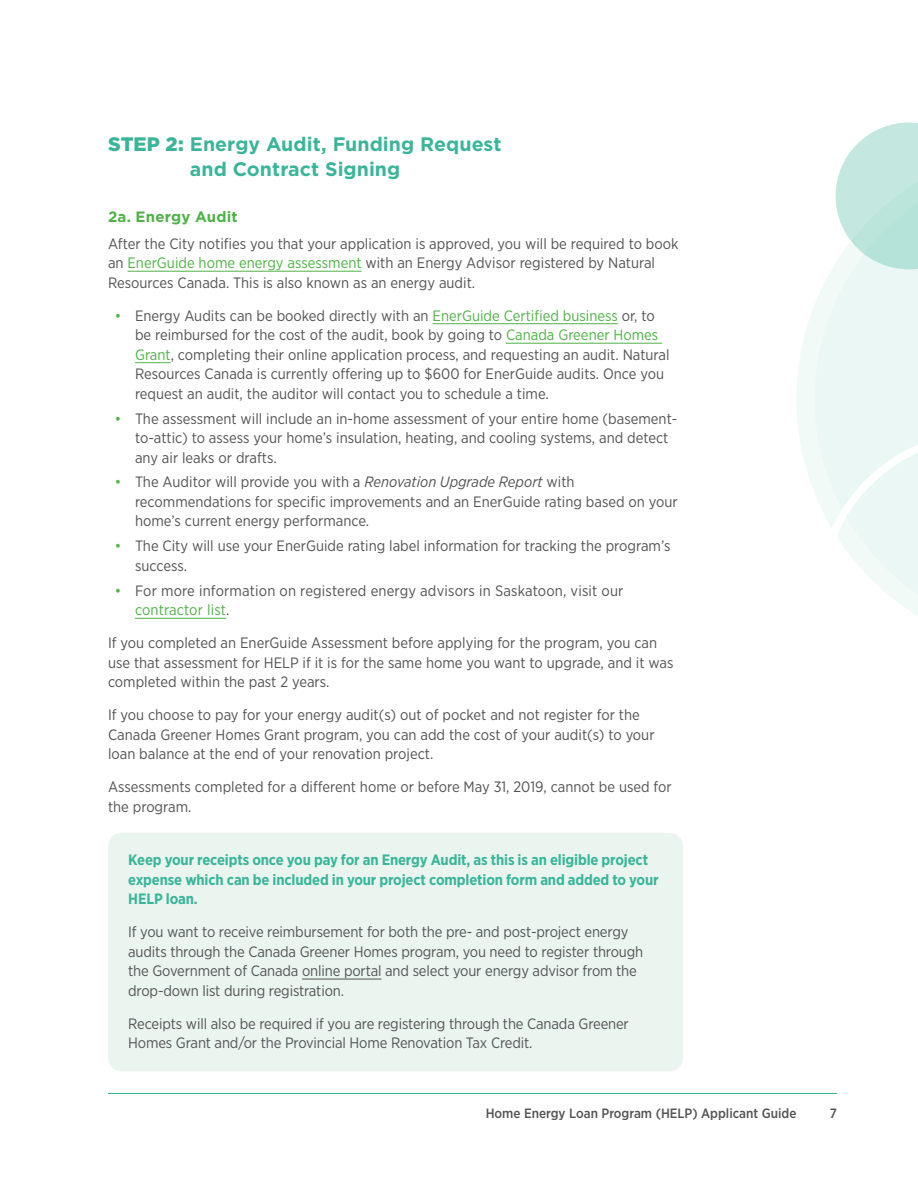
<style>
.page{position:relative;width:918px;height:1188px;background:#fff}
.page>*{position:absolute;margin:0;border:0;box-sizing:border-box;transform-origin:0 0}
.t1{font:700 19.5px/25.3px "Gotham";letter-spacing:.005em;color:#3bb59a}
.example_shaded{font:15px/19.5px "Gotham Narrow";color:#545456}
.example_shaded-2{font:700 15px/19.5px "Gotham Narrow";letter-spacing:-.01em;color:#3bb59a}
.t2{font:700 15px "Gotham";letter-spacing:.01em;color:#50b248}
.t3{font:500 13.5px "Gotham Narrow";color:#545456}
.s1{font-weight:900}
.s2{color:#50b248}
.s3{font-style:italic}
</style>
<div class="page">
<div style="left:797px;top:280px;width:121px;height:139px;background:#ebf7f5"></div>
<svg style="left:798px;top:413px;width:120px;height:203px"></svg>
<svg style="left:826px;top:122px;width:92px;height:158px"></svg>
<hr style="left:127px;top:271px;width:235px;height:1px;background:#50b248">
<hr style="left:433px;top:323px;width:185px;height:1px;background:#50b248">
<hr style="left:506px;top:343px;width:156px;height:1px;background:#50b248">
<hr style="left:135px;top:362px;width:36px;height:1px;background:#50b248">
<hr style="left:135px;top:618px;width:91px;height:1px;background:#50b248">
<div style="left:108px;top:833px;width:575px;height:94px;background:#eaf5f0;border-radius:14px"></div>
<div style="left:108px;top:905px;width:575px;height:114px;background:#eaf5f0;border-radius:14px"></div>
<hr style="left:302px;top:979px;width:79px;height:1px;background:#545456">
<div style="left:108px;top:996px;width:575px;height:75px;background:#eaf5f0;border-radius:14px"></div>
<hr style="left:108px;top:1093px;width:729px;height:1px;background:#3bb59a">
<p class="t1" style="left:190px;top:131px;width:313px;text-indent:-82px"><span class="s1">STEP 2:</span> Energy Audit, Funding Request and Contract Signing</p>
<p class="t2" style="left:108px;top:207px;width:131px">2a. Energy Audit</p>
<p class="example_shaded" style="left:108px;top:233px;width:572px">After the City notifies you that your application is approved, you will be required to book an <span class="s2">EnerGuide home energy assessment</span> with an Energy Advisor registered by Natural<br>Resources Canada. This is also known as an energy audit.</p>
<p class="example_shaded" style="left:135px;top:305px;width:536px;text-indent:-20px"><span class="s2">•</span> Energy Audits can be booked directly with an <span class="s2">EnerGuide Certified business</span> or, to be reimbursed for the cost of the audit, book by going to <span class="s2">Canada Greener Homes Grant</span>, completing their online application process, and requesting an audit. Natural Resources Canada is currently offering up to $600 for EnerGuide audits. Once you request an audit, the auditor will contact you to schedule a time.</p>
<p class="example_shaded" style="left:135px;top:408px;width:544px;text-indent:-20px"><span class="s2">•</span> The assessment will include an in-home assessment of your entire home (basement&shy;to-attic) to assess your home’s insulation, heating, and cooling systems, and detect any air leaks or drafts.</p>
<p class="example_shaded" style="left:135px;top:472px;width:544px;text-indent:-20px"><span class="s2">•</span> The Auditor will provide you with a <span class="s3">Renovation Upgrade Report</span> with recommendations for specific improvements and an EnerGuide rating based on your home’s current energy performance.</p>
<p class="example_shaded" style="left:135px;top:536px;width:537px;text-indent:-20px"><span class="s2">•</span> The City will use your EnerGuide rating label information for tracking the program’s success.</p>
<p class="example_shaded" style="left:135px;top:580px;width:490px;text-indent:-20px"><span class="s2">•</span> For more information on registered energy advisors in Saskatoon, visit our <span class="s2">contractor list</span>.</p>
<p class="example_shaded" style="left:108px;top:633px;width:567px">If you completed an EnerGuide Assessment before applying for the program, you can use that assessment for HELP if it is for the same home you want to upgrade, and it was completed within the past 2 years.</p>
<p class="example_shaded" style="left:108px;top:705px;width:548px">If you choose to pay for your energy audit(s) out of pocket and not register for the<br>Canada Greener Homes Grant program, you can add the cost of your audit(s) to your loan balance at the end of your renovation project.</p>
<p class="example_shaded" style="left:108px;top:777px;width:565px">Assessments completed for a different home or before May 31, 2019, cannot be used for the program.</p>
<p class="example_shaded-2" style="left:128px;top:850px;width:532px">Keep your receipts once you pay for an Energy Audit, as this is an eligible project expense which can be included in your project completion form and added to your<br>HELP loan.</p>
<p class="example_shaded" style="left:128px;top:922px;width:517px">If you want to receive reimbursement for both the pre- and post-project energy audits through the Canada Greener Homes program, you need to register through the Government of Canada online portal and select your energy advisor from the drop-down list during registration.</p>
<p class="example_shaded" style="left:128px;top:1013px;width:502px">Receipts will also be required if you are registering through the Canada Greener<br>Homes Grant and/or the Provincial Home Renovation Tax Credit.</p>
<p class="t3" style="left:486px;top:1105px;width:312px">Home Energy Loan Program (HELP) Applicant Guide</p>
<p class="t3" style="left:830px;top:1105px;width:9px">7</p>
</div>
